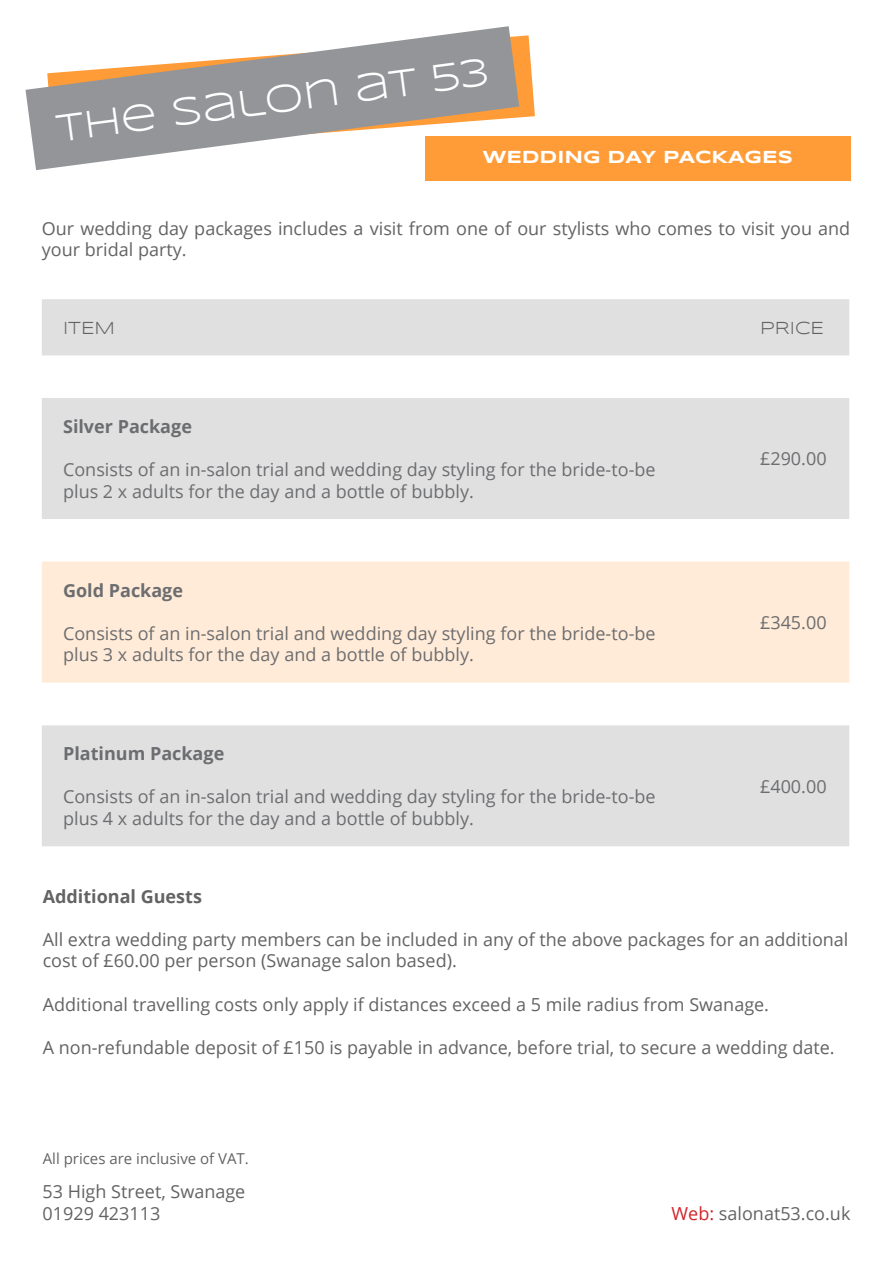
<style>
.page{position:relative;width:893px;height:1263px;background:#fff}
.page>*{position:absolute;margin:0;border:0;box-sizing:border-box;transform-origin:0 0}
.t1{font:39.45px "Syncopate";color:#fff}
.t2{font:18px/21.6px "Open Sans";color:#646363}
.t3{font:18px "Open Sans";color:#6c6d70}
.t4{font:700 18px "Open Sans";color:#6c6d70}
.t5{font:700 18px "Syncopate";color:#fff}
.t6{font:700 18px "Open Sans";color:#646363}
.t7{font:18px "Syncopate";color:#646363}
.t8{font:15px "Open Sans";color:#646363}
.s1{color:#d1232a}
</style>
<div class="page">
<svg style="left:519px;top:35px;width:16px;height:102px;fill:#ff9c37"></svg>
<svg style="left:26px;top:26px;width:493px;height:144px;fill:#939598"></svg>
<svg style="left:42px;top:299px;width:807px;height:547px;background:#e3e3e3"></svg>
<svg style="left:42px;top:519px;width:807px;height:206px"></svg>
<div style="left:42px;top:562px;width:807px;height:121px;background:#ffebd7"></div>
<div style="left:425px;top:137px;width:425px;height:44px;background:#ff9c37"></div>
<h1 class="t1" style="left:53px;top:104px;width:438px;rotate:-7deg">The Salon at 53</h1>
<p class="t5" style="left:483px;top:146px;width:312px">WEDDING DAY PACKAGES</p>
<p class="t2" style="left:42px;top:217px;width:810px">Our wedding day packages includes a visit from one of our stylists who comes to visit you and your bridal party.</p>
<p class="t7" style="left:63px;top:318px;width:54px">ITEM</p>
<p class="t7" style="left:760px;top:318px;width:66px">PRICE</p>
<p class="t4" style="left:63px;top:414px;width:130px">Silver Package</p>
<p class="t3" style="left:63px;top:457px;width:594px">Consists of an in-salon trial and wedding day styling for the bride-to-be</p>
<p class="t3" style="left:63px;top:479px;width:412px">plus 2 x adults for the day and a bottle of bubbly.</p>
<p class="t4" style="left:63px;top:577px;width:122px">Gold Package</p>
<p class="t3" style="left:63px;top:621px;width:594px">Consists of an in-salon trial and wedding day styling for the bride-to-be</p>
<p class="t3" style="left:63px;top:642px;width:412px">plus 3 x adults for the day and a bottle of bubbly.</p>
<p class="t4" style="left:63px;top:741px;width:163px">Platinum Package</p>
<p class="t3" style="left:63px;top:784px;width:594px">Consists of an in-salon trial and wedding day styling for the bride-to-be</p>
<p class="t3" style="left:63px;top:806px;width:412px">plus 4 x adults for the day and a bottle of bubbly.</p>
<p class="t3" style="left:760px;top:446px;width:68px">£290.00</p>
<p class="t3" style="left:760px;top:610px;width:68px">£345.00</p>
<p class="t3" style="left:760px;top:774px;width:68px">£400.00</p>
<p class="t6" style="left:43px;top:883px;width:161px">Additional Guests</p>
<p class="t2" style="left:43px;top:928px;width:807px">All extra wedding party members can be included in any of the above packages for an additional cost of £60.00 per person (Swanage salon based).</p>
<p class="t2" style="left:43px;top:993px;width:728px">Additional travelling costs only apply if distances exceed a 5 mile radius from Swanage.</p>
<p class="t2" style="left:43px;top:1036px;width:793px">A non-refundable deposit of £150 is payable in advance, before trial, to secure a wedding date.</p>
<p class="t8" style="left:43px;top:1148px;width:208px">All prices are inclusive of VAT.</p>
<p class="t2" style="left:43px;top:1180px;width:204px">53 High Street, Swanage<br>01929 423113</p>
<p class="t2" style="left:672px;top:1202px;width:180px"><span class="s1">Web:</span> salonat53.co.uk</p>
</div>
